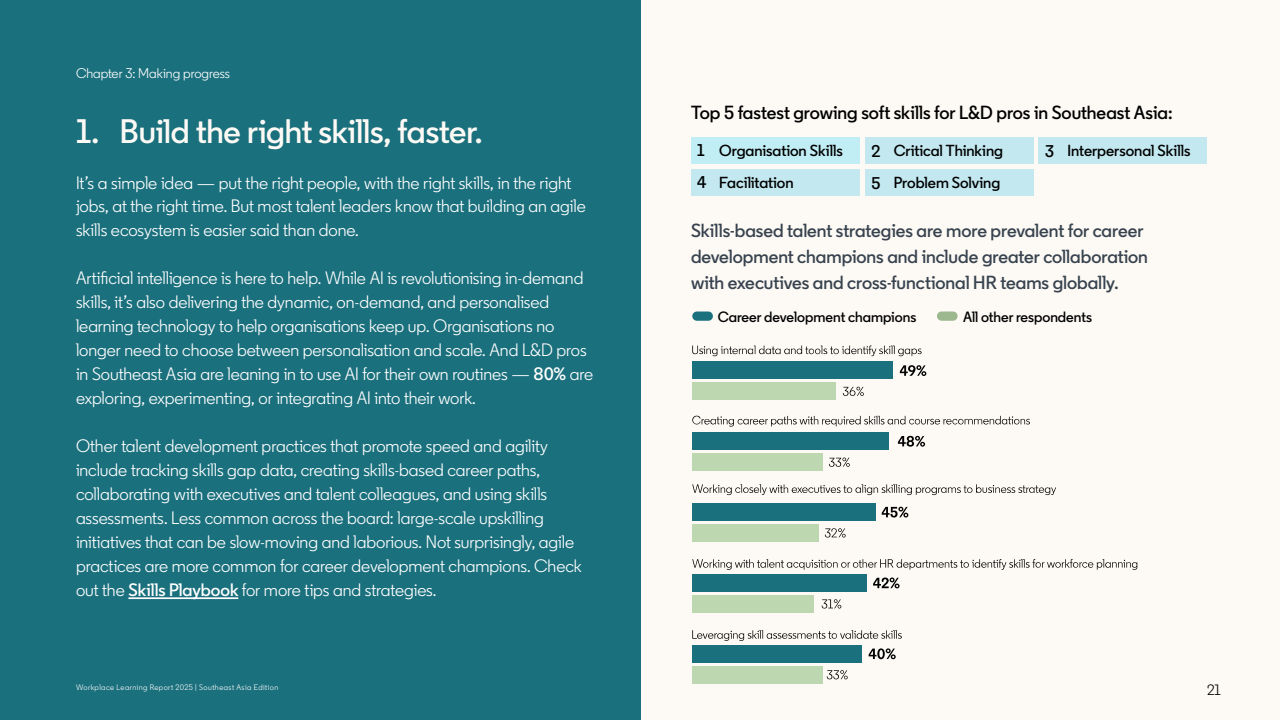
<style>
.page{position:relative;width:1280px;height:720px;background:#fdfaf5}
.page>*{position:absolute;margin:0;border:0;box-sizing:border-box;transform-origin:0 0}
.t1{font:600 34px "Community";letter-spacing:-.005em;color:#fdfaf5}
.t2{font:600 19px/26px "Community";color:#38434f}
.t3{font:600 19px "Community";color:#000}
.t4{font:18px/24px "Community";letter-spacing:-.005em;color:#fff}
.t5{font:600 16px "Community";color:#000}
.t6{font:600 16px "Community";color:#000101}
.t7{font:15px "Community";color:#000}
.t8{font:600 14.9px "Community";color:#000}
.t9{font:14px "Community";letter-spacing:-.005em;color:#fff}
.t10{font:8px "Community";letter-spacing:.055em;color:#fff}
.s1{font-weight:600}
.s2{font-size:17px}
</style>
<div class="page">
<div style="left:0;top:0;width:640px;height:720px;background:#1b707d"></div>
<hr style="left:128px;top:597px;width:110px;height:2px;background:#fff">
<div style="left:691px;top:169px;width:168px;height:27px;background:#c3e8f0"></div>
<div style="left:692px;top:574px;width:175px;height:18px;background:#1b707d"></div>
<div style="left:692px;top:595px;width:122px;height:18px;background:#bdd7b0"></div>
<svg style="left:873px;top:578px;width:27px;height:10px"></svg>
<svg style="left:822px;top:599px;width:19px;height:10px"></svg>
<svg style="left:692px;top:559px;width:445px;height:11px"></svg>
<div style="left:692px;top:645px;width:170px;height:18px;background:#1b707d"></div>
<div style="left:692px;top:666px;width:131px;height:18px;background:#bdd7b0"></div>
<svg style="left:869px;top:648px;width:27px;height:11px"></svg>
<svg style="left:827px;top:670px;width:21px;height:9px"></svg>
<svg style="left:692px;top:630px;width:210px;height:11px"></svg>
<div style="left:692px;top:503px;width:184px;height:18px;background:#1b707d"></div>
<div style="left:692px;top:524px;width:127px;height:18px;background:#bdd7b0"></div>
<svg style="left:882px;top:507px;width:26px;height:11px"></svg>
<svg style="left:825px;top:528px;width:21px;height:10px"></svg>
<svg style="left:692px;top:484px;width:364px;height:11px"></svg>
<div style="left:692px;top:432px;width:197px;height:18px;background:#1b707d"></div>
<div style="left:692px;top:453px;width:131px;height:18px;background:#bdd7b0"></div>
<svg style="left:898px;top:436px;width:27px;height:11px"></svg>
<svg style="left:829px;top:458px;width:21px;height:9px"></svg>
<svg style="left:692px;top:416px;width:338px;height:11px"></svg>
<div style="left:692px;top:361px;width:201px;height:18px;background:#1b707d"></div>
<div style="left:692px;top:382px;width:144px;height:18px;background:#bdd7b0"></div>
<svg style="left:900px;top:365px;width:26px;height:11px"></svg>
<svg style="left:843px;top:387px;width:21px;height:9px"></svg>
<svg style="left:692px;top:345px;width:230px;height:11px"></svg>
<div style="left:937px;top:312px;width:21px;height:9px;background:#9db88f;border-radius:5px"></div>
<div style="left:692px;top:312px;width:21px;height:9px;background:#1b707d;border-radius:5px"></div>
<div style="left:1039px;top:137px;width:168px;height:27px;background:#c3e8f0"></div>
<div style="left:691px;top:137px;width:168px;height:27px;background:#c1edf4"></div>
<div style="left:865px;top:137px;width:168px;height:27px;background:#c3e8f0"></div>
<div style="left:865px;top:169px;width:168px;height:27px;background:#c3e8f0"></div>
<p class="t9" style="left:76px;top:64px;width:155px">Chapter 3: Making progress</p>
<h1 class="t1" style="left:76px;top:110px;width:408px">1. Build the right skills, faster.</h1>
<p class="t4" style="left:76px;top:170px;width:511px">It’s a simple idea — put the right people, with the right skills, in the right jobs, at the right time. But most talent leaders know that building an agile skills ecosystem is easier said than done.</p>
<p class="t4" style="left:76px;top:266px;width:519px">Artificial intelligence is here to help. While AI is revolutionising in-demand skills, it’s also delivering the dynamic, on-demand, and personalised learning technology to help organisations keep up. Organisations no longer need to choose between personalisation and scale. And L&amp;D pros in Southeast Asia are leaning in to use AI for their own routines — <span class="s1">80%</span> are exploring, experimenting, or integrating AI into their work.</p>
<p class="t4" style="left:76px;top:434px;width:507px">Other talent development practices that promote speed and agility include tracking skills gap data, creating skills-based career paths, collaborating with executives and talent colleagues, and using skills assessments. Less common across the board: large-scale upskilling initiatives that can be slow-moving and laborious. Not surprisingly, agile practices are more common for career development champions. Check out the <span class="s1">Skills Playbook</span> for more tips and strategies.</p>
<p class="t10" style="left:76px;top:682px;width:204px">Workplace Learning Report 2025 | Southeast Asia Edition</p>
<p class="t3" style="left:691px;top:100px;width:483px">Top 5 fastest growing soft skills for L&amp;D pros in Southeast Asia:</p>
<p class="t5" style="left:697px;top:141px;width:147px"><span class="s2">1</span> Organisation Skills</p>
<p class="t6" style="left:871px;top:141px;width:133px"><span class="s2">2</span> Critical Thinking</p>
<p class="t6" style="left:1045px;top:141px;width:147px"><span class="s2">3</span> Interpersonal Skills</p>
<p class="t5" style="left:871px;top:173px;width:130px"><span class="s2">5</span> Problem Solving</p>
<p class="t5" style="left:697px;top:173px;width:98px"><span class="s2">4</span> Facilitation</p>
<p class="t2" style="left:691px;top:218px;width:459px">Skills-based talent strategies are more prevalent for career development champions and include greater collaboration with executives and cross-functional HR teams globally.</p>
<p class="t8" style="left:718px;top:308px;width:200px">Career development champions</p>
<p class="t8" style="left:963px;top:308px;width:130px">All other respondents</p>
<p class="t7" style="left:1207px;top:681px;width:15px">21</p>
</div>
